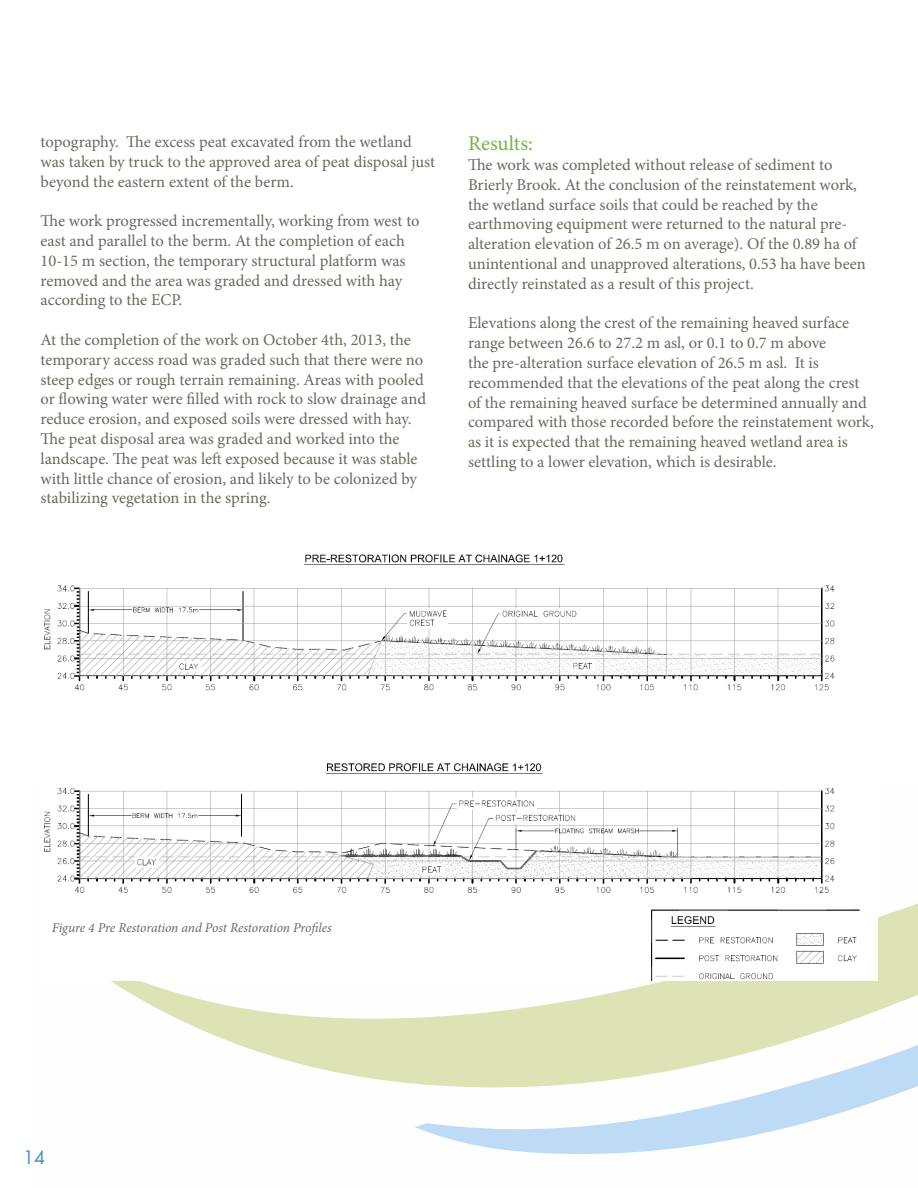
<style>
.page{position:relative;width:918px;height:1188px;background:#fff}
.page>*{position:absolute;margin:0;border:0;box-sizing:border-box;transform-origin:0 0}
.Green_Splash_Text{font:21px "Minion Pro";color:#73b743}
.t1{font:18px "Futura";color:#4291ce}
.Main_body_text{font:16.5px/19.8px "Minion Pro";color:#696961}
.Photo_caption{font:italic 13.5px "Minion Pro";letter-spacing:-.01em;color:#696961}
</style>
<div class="page">
<svg style="left:111px;top:981px;width:304px;height:103px"></svg>
<svg style="left:415px;top:903px;width:503px;height:251px"></svg>
<img style="left:44px;top:554px;width:834px;height:426px">
<p class="Main_body_text" style="left:40px;top:132px;width:396px">topography. The excess peat excavated from the wetland was taken by truck to the approved area of peat disposal just beyond the eastern extent of the berm.</p>
<p class="Main_body_text" style="left:40px;top:211px;width:381px">The work progressed incrementally, working from west to east and parallel to the berm. At the completion of each 10-15 m section, the temporary structural platform was removed and the area was graded and dressed with hay according to the ECP.</p>
<p class="Main_body_text" style="left:40px;top:330px;width:387px">At the completion of the work on October 4th, 2013, the temporary access road was graded such that there were no steep edges or rough terrain remaining. Areas with pooled or flowing water were filled with rock to slow drainage and reduce erosion, and exposed soils were dressed with hay.<br>The peat disposal area was graded and worked into the landscape. The peat was left exposed because it was stable with little chance of erosion, and likely to be colonized by stabilizing vegetation in the spring.</p>
<p class="Green_Splash_Text" style="left:468px;top:129px;width:66px">Results:</p>
<p class="Main_body_text" style="left:468px;top:155px;width:399px">The work was completed without release of sediment to Brierly Brook. At the conclusion of the reinstatement work, the wetland surface soils that could be reached by the earthmoving equipment were returned to the natural pre&shy;alteration elevation of 26.5 m on average). Of the 0.89 ha of unintentional and unapproved alterations, 0.53 ha have been directly reinstated as a result of this project.</p>
<p class="Main_body_text" style="left:468px;top:313px;width:407px">Elevations along the crest of the remaining heaved surface range between 26.6 to 27.2 m asl, or 0.1 to 0.7 m above<br>the pre-alteration surface elevation of 26.5 m asl. It is recommended that the elevations of the peat along the crest of the remaining heaved surface be determined annually and compared with those recorded before the reinstatement work, as it is expected that the remaining heaved wetland area is settling to a lower elevation, which is desirable.</p>
<p class="Photo_caption" style="left:52px;top:919px;width:281px">Figure 4 Pre Restoration and Post Restoration Profiles</p>
<p class="t1" style="left:23px;top:1146px;width:24px">14</p>
</div>
